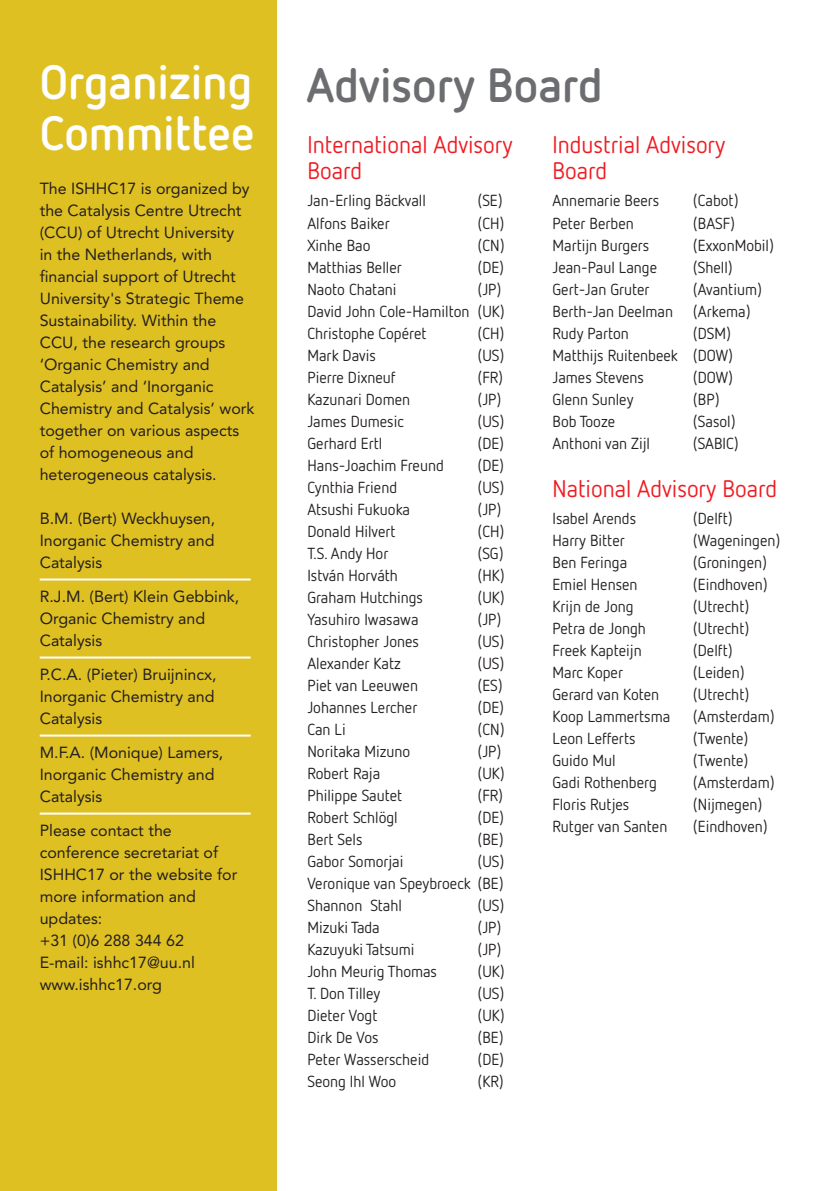
<style>
.page{position:relative;width:840px;height:1191px;background:#fff}
.page>*{position:absolute;margin:0;border:0;box-sizing:border-box;transform-origin:0 0}
.t1{font:700 48px/50px "Netto";color:#fff}
.t2{font:700 48px "Netto";color:#6c6d70}
.t3{font:24px/26px "Netto";color:#ee1d23}
.t4{font:16px/22px "Netto";color:#231f20}
.t5{font:16px/22px "Avenir";color:#231f20}
</style>
<div class="page">
<div style="left:0;top:0;width:276px;height:1191px;background:#dec023"></div>
<hr style="left:40px;top:578px;width:210px;height:2px;background:#fff">
<hr style="left:40px;top:656px;width:210px;height:2px;background:#fff">
<hr style="left:40px;top:734px;width:210px;height:2px;background:#fff">
<hr style="left:40px;top:812px;width:210px;height:2px;background:#fff">
<h1 class="t1" style="left:40px;top:63px;width:216px">Organizing<br>Committee</h1>
<p class="t5" style="left:40px;top:176px;width:216px">The ISHHC17 is organized by the Catalysis Centre Utrecht (CCU) of Utrecht University<br>in the Netherlands, with financial support of Utrecht<br>University's Strategic Theme<br>Sustainability. Within the<br>CCU, the research groups ‘Organic Chemistry and<br>Catalysis’ and ‘Inorganic<br>Chemistry and Catalysis’ work together on various aspects of homogeneous and heterogeneous catalysis.</p>
<p class="t5" style="left:40px;top:506px;width:177px;text-align:justify">B.M. (Bert) Weckhuysen, Inorganic Chemistry and Catalysis</p>
<p class="t5" style="left:40px;top:584px;width:201px">R.J.M. (Bert) Klein Gebbink,<br>Organic Chemistry and<br>Catalysis</p>
<p class="t5" style="left:40px;top:662px;width:178px">P.C.A. (Pieter) Bruijnincx,<br>Inorganic Chemistry and<br>Catalysis</p>
<p class="t5" style="left:40px;top:740px;width:185px">M.F.A. (Monique) Lamers,<br>Inorganic Chemistry and<br>Catalysis</p>
<p class="t5" style="left:40px;top:818px;width:199px">Please contact the conference secretariat of<br>ISHHC17 or the website for more information and updates:<br>+31 (0)6 288 344 62<br>E-mail: ishhc17@uu.nl www.ishhc17.org</p>
<h1 class="t2" style="left:306px;top:69px;width:297px">Advisory Board</h1>
<h2 class="t3" style="left:307px;top:134px;width:206px">International Advisory<br>Board</h2>
<p class="t4" style="left:307px;top:192px;width:120px">Jan-Erling Bäckvall</p>
<p class="t4" style="left:477px;top:192px;width:26px">(SE)</p>
<p class="t4" style="left:307px;top:214px;width:84px">Alfons Baiker</p>
<p class="t4" style="left:477px;top:214px;width:28px">(CH)</p>
<p class="t4" style="left:307px;top:236px;width:64px">Xinhe Bao</p>
<p class="t4" style="left:477px;top:236px;width:28px">(CN)</p>
<p class="t4" style="left:307px;top:258px;width:96px">Matthias Beller</p>
<p class="t4" style="left:477px;top:258px;width:28px">(DE)</p>
<p class="t4" style="left:307px;top:280px;width:91px">Naoto Chatani</p>
<p class="t4" style="left:307px;top:280px;width:198px;text-indent:170px">(JP)<br>David John Cole-Hamilton (UK)<br>Christophe Copéret</p>
<p class="t4" style="left:477px;top:324px;width:28px">(CH)</p>
<p class="t4" style="left:307px;top:346px;width:70px">Mark Davis</p>
<p class="t4" style="left:477px;top:346px;width:28px">(US)</p>
<p class="t4" style="left:307px;top:368px;width:90px">Pierre Dixneuf</p>
<p class="t4" style="left:477px;top:368px;width:27px">(FR)</p>
<p class="t4" style="left:307px;top:390px;width:104px">Kazunari Domen</p>
<p class="t4" style="left:477px;top:390px;width:25px">(JP)</p>
<p class="t4" style="left:307px;top:412px;width:98px">James Dumesic</p>
<p class="t4" style="left:477px;top:412px;width:28px">(US)</p>
<p class="t4" style="left:307px;top:434px;width:76px">Gerhard Ertl</p>
<p class="t4" style="left:477px;top:434px;width:28px">(DE)</p>
<p class="t4" style="left:307px;top:456px;width:138px">Hans-Joachim Freund</p>
<p class="t4" style="left:477px;top:456px;width:28px">(DE)</p>
<p class="t4" style="left:307px;top:478px;width:91px">Cynthia Friend</p>
<p class="t4" style="left:477px;top:478px;width:28px">(US)</p>
<p class="t4" style="left:307px;top:500px;width:104px">Atsushi Fukuoka</p>
<p class="t4" style="left:477px;top:500px;width:25px">(JP)</p>
<p class="t4" style="left:307px;top:522px;width:90px">Donald Hilvert</p>
<p class="t4" style="left:477px;top:522px;width:28px">(CH)</p>
<p class="t4" style="left:307px;top:544px;width:82px">T.S. Andy Hor</p>
<p class="t4" style="left:477px;top:544px;width:27px">(SG)</p>
<p class="t4" style="left:307px;top:566px;width:92px">István Horváth</p>
<p class="t4" style="left:477px;top:566px;width:28px">(HK)</p>
<p class="t4" style="left:307px;top:588px;width:117px">Graham Hutchings</p>
<p class="t4" style="left:477px;top:588px;width:28px">(UK)</p>
<p class="t4" style="left:307px;top:610px;width:112px">Yasuhiro Iwasawa</p>
<p class="t4" style="left:477px;top:610px;width:25px">(JP)</p>
<p class="t4" style="left:307px;top:632px;width:113px">Christopher Jones</p>
<p class="t4" style="left:477px;top:632px;width:28px">(US)</p>
<p class="t4" style="left:307px;top:654px;width:95px">Alexander Katz</p>
<p class="t4" style="left:477px;top:654px;width:28px">(US)</p>
<p class="t4" style="left:307px;top:676px;width:112px">Piet van Leeuwen</p>
<p class="t4" style="left:477px;top:676px;width:26px">(ES)</p>
<p class="t4" style="left:307px;top:698px;width:111px">Johannes Lercher</p>
<p class="t4" style="left:477px;top:698px;width:28px">(DE)</p>
<p class="t4" style="left:307px;top:720px;width:40px">Can Li</p>
<p class="t4" style="left:477px;top:720px;width:28px">(CN)</p>
<p class="t4" style="left:307px;top:742px;width:104px">Noritaka Mizuno</p>
<p class="t4" style="left:477px;top:742px;width:25px">(JP)</p>
<p class="t4" style="left:307px;top:764px;width:74px">Robert Raja</p>
<p class="t4" style="left:477px;top:764px;width:28px">(UK)</p>
<p class="t4" style="left:307px;top:786px;width:96px">Philippe Sautet</p>
<p class="t4" style="left:477px;top:786px;width:27px">(FR)</p>
<p class="t4" style="left:307px;top:808px;width:92px">Robert Schlögl</p>
<p class="t4" style="left:477px;top:808px;width:28px">(DE)</p>
<p class="t4" style="left:307px;top:830px;width:56px">Bert Sels</p>
<p class="t4" style="left:477px;top:830px;width:27px">(BE)</p>
<p class="t4" style="left:307px;top:852px;width:97px">Gabor Somorjai</p>
<p class="t4" style="left:307px;top:852px;width:198px;text-align:justify;text-indent:170px">(US)<br>Veronique van Speybroeck (BE)<br>Shannon Stahl</p>
<p class="t4" style="left:477px;top:896px;width:28px">(US)</p>
<p class="t4" style="left:307px;top:918px;width:74px">Mizuki Tada</p>
<p class="t4" style="left:477px;top:918px;width:25px">(JP)</p>
<p class="t4" style="left:307px;top:940px;width:109px">Kazuyuki Tatsumi</p>
<p class="t4" style="left:477px;top:940px;width:25px">(JP)</p>
<p class="t4" style="left:307px;top:962px;width:131px">John Meurig Thomas</p>
<p class="t4" style="left:477px;top:962px;width:28px">(UK)</p>
<p class="t4" style="left:307px;top:984px;width:74px">T. Don Tilley</p>
<p class="t4" style="left:477px;top:984px;width:28px">(US)</p>
<p class="t4" style="left:307px;top:1006px;width:71px">Dieter Vogt</p>
<p class="t4" style="left:477px;top:1006px;width:28px">(UK)</p>
<p class="t4" style="left:307px;top:1028px;width:73px">Dirk De Vos</p>
<p class="t4" style="left:477px;top:1028px;width:27px">(BE)</p>
<p class="t4" style="left:307px;top:1050px;width:123px">Peter Wasserscheid</p>
<p class="t4" style="left:477px;top:1050px;width:28px">(DE)</p>
<p class="t4" style="left:307px;top:1072px;width:90px">Seong Ihl Woo</p>
<p class="t4" style="left:477px;top:1072px;width:27px">(KR)</p>
<h2 class="t3" style="left:552px;top:134px;width:174px">Industrial Advisory<br>Board</h2>
<p class="t4" style="left:552px;top:192px;width:108px">Annemarie Beers</p>
<p class="t4" style="left:692px;top:192px;width:47px">(Cabot)</p>
<p class="t4" style="left:552px;top:214px;width:83px">Peter Berben</p>
<p class="t4" style="left:692px;top:214px;width:43px">(BASF)</p>
<p class="t4" style="left:552px;top:236px;width:98px">Martijn Burgers</p>
<p class="t4" style="left:692px;top:236px;width:82px">(ExxonMobil)</p>
<p class="t4" style="left:552px;top:258px;width:106px">Jean-Paul Lange</p>
<p class="t4" style="left:692px;top:258px;width:41px">(Shell)</p>
<p class="t4" style="left:552px;top:280px;width:99px">Gert-Jan Gruter</p>
<p class="t4" style="left:692px;top:280px;width:70px">(Avantium)</p>
<p class="t4" style="left:552px;top:302px;width:122px">Berth-Jan Deelman</p>
<p class="t4" style="left:692px;top:302px;width:59px">(Arkema)</p>
<p class="t4" style="left:552px;top:324px;width:78px">Rudy Parton</p>
<p class="t4" style="left:552px;top:324px;width:182px;text-indent:141px">(DSM)<br>Matthijs Ruitenbeek (DOW)<br>James Stevens</p>
<p class="t4" style="left:692px;top:368px;width:41px">(DOW)</p>
<p class="t4" style="left:552px;top:390px;width:82px">Glenn Sunley</p>
<p class="t4" style="left:692px;top:390px;width:28px">(BP)</p>
<p class="t4" style="left:552px;top:412px;width:64px">Bob Tooze</p>
<p class="t4" style="left:692px;top:412px;width:44px">(Sasol)</p>
<p class="t4" style="left:552px;top:434px;width:99px">Anthoni van Zijl</p>
<p class="t4" style="left:692px;top:434px;width:47px">(SABIC)</p>
<h2 class="t3" style="left:552px;top:478px;width:226px">National Advisory Board</h2>
<p class="t4" style="left:552px;top:509px;width:85px">Isabel Arends</p>
<p class="t4" style="left:692px;top:509px;width:41px">(Delft)</p>
<p class="t4" style="left:552px;top:531px;width:74px">Harry Bitter</p>
<p class="t4" style="left:692px;top:531px;width:88px">(Wageningen)</p>
<p class="t4" style="left:552px;top:553px;width:76px">Ben Feringa</p>
<p class="t4" style="left:692px;top:553px;width:75px">(Groningen)</p>
<p class="t4" style="left:552px;top:575px;width:87px">Emiel Hensen</p>
<p class="t4" style="left:692px;top:575px;width:76px">(Eindhoven)</p>
<p class="t4" style="left:552px;top:597px;width:82px">Krijn de Jong</p>
<p class="t4" style="left:692px;top:597px;width:57px">(Utrecht)</p>
<p class="t4" style="left:552px;top:619px;width:95px">Petra de Jongh</p>
<p class="t4" style="left:692px;top:619px;width:57px">(Utrecht)</p>
<p class="t4" style="left:552px;top:641px;width:91px">Freek Kapteijn</p>
<p class="t4" style="left:692px;top:641px;width:41px">(Delft)</p>
<p class="t4" style="left:552px;top:663px;width:72px">Marc Koper</p>
<p class="t4" style="left:692px;top:663px;width:53px">(Leiden)</p>
<p class="t4" style="left:552px;top:685px;width:108px">Gerard van Koten</p>
<p class="t4" style="left:692px;top:685px;width:57px">(Utrecht)</p>
<p class="t4" style="left:552px;top:707px;width:119px">Koop Lammertsma</p>
<p class="t4" style="left:692px;top:707px;width:83px">(Amsterdam)</p>
<p class="t4" style="left:552px;top:729px;width:84px">Leon Lefferts</p>
<p class="t4" style="left:692px;top:729px;width:56px">(Twente)</p>
<p class="t4" style="left:552px;top:751px;width:65px">Guido Mul</p>
<p class="t4" style="left:692px;top:751px;width:56px">(Twente)</p>
<p class="t4" style="left:552px;top:773px;width:106px">Gadi Rothenberg</p>
<p class="t4" style="left:692px;top:773px;width:83px">(Amsterdam)</p>
<p class="t4" style="left:552px;top:795px;width:78px">Floris Rutjes</p>
<p class="t4" style="left:692px;top:795px;width:70px">(Nijmegen)</p>
<p class="t4" style="left:552px;top:817px;width:116px">Rutger van Santen</p>
<p class="t4" style="left:692px;top:817px;width:76px">(Eindhoven)</p>
</div>
